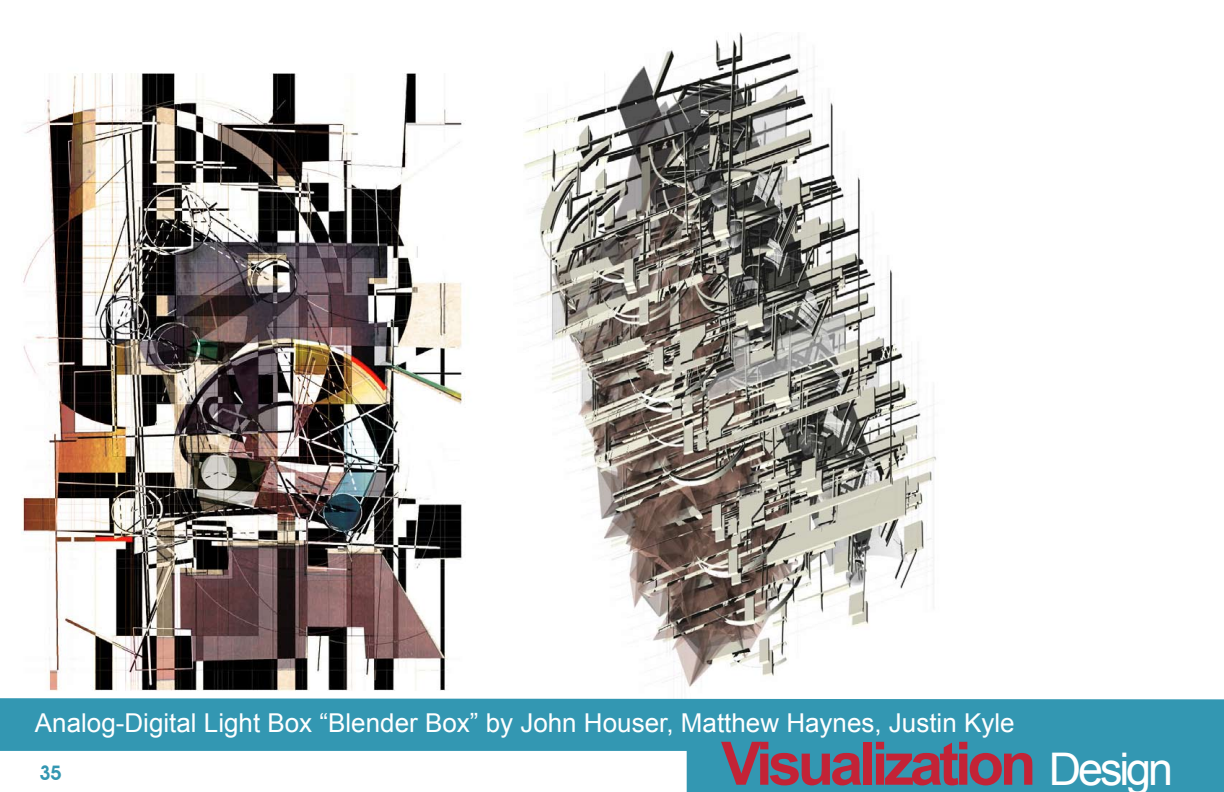
<style>
.page{position:relative;width:1224px;height:792px;background:#fff}
.page>*{position:absolute;margin:0;border:0;box-sizing:border-box;transform-origin:0 0}
.t1{font:700 60px "Arial";letter-spacing:-.07em;color:#c32336}
.t2{font:26px "Arial";color:#fff}
.t3{font:600 20px "Avant Garde";color:#3397b2}
.s1{font-weight:400;font-size:45px;color:#fff}
</style>
<div class="page">
<img style="left:524px;top:32px;width:413px;height:656px">
<img style="left:21px;top:73px;width:448px;height:618px">
<svg style="left:0;top:698px;width:1224px;height:94px;fill:#3397b2"></svg>
<p class="t2" style="left:35px;top:709px;width:981px">Analog-Digital Light Box “Blender Box” by John Houser, Matthew Haynes, Justin Kyle</p>
<p class="t3" style="left:39px;top:761px;width:24px">35</p>
<h1 class="t1" style="left:721px;top:730px;width:454px">Visualization <span class="s1">Design</span></h1>
</div>
